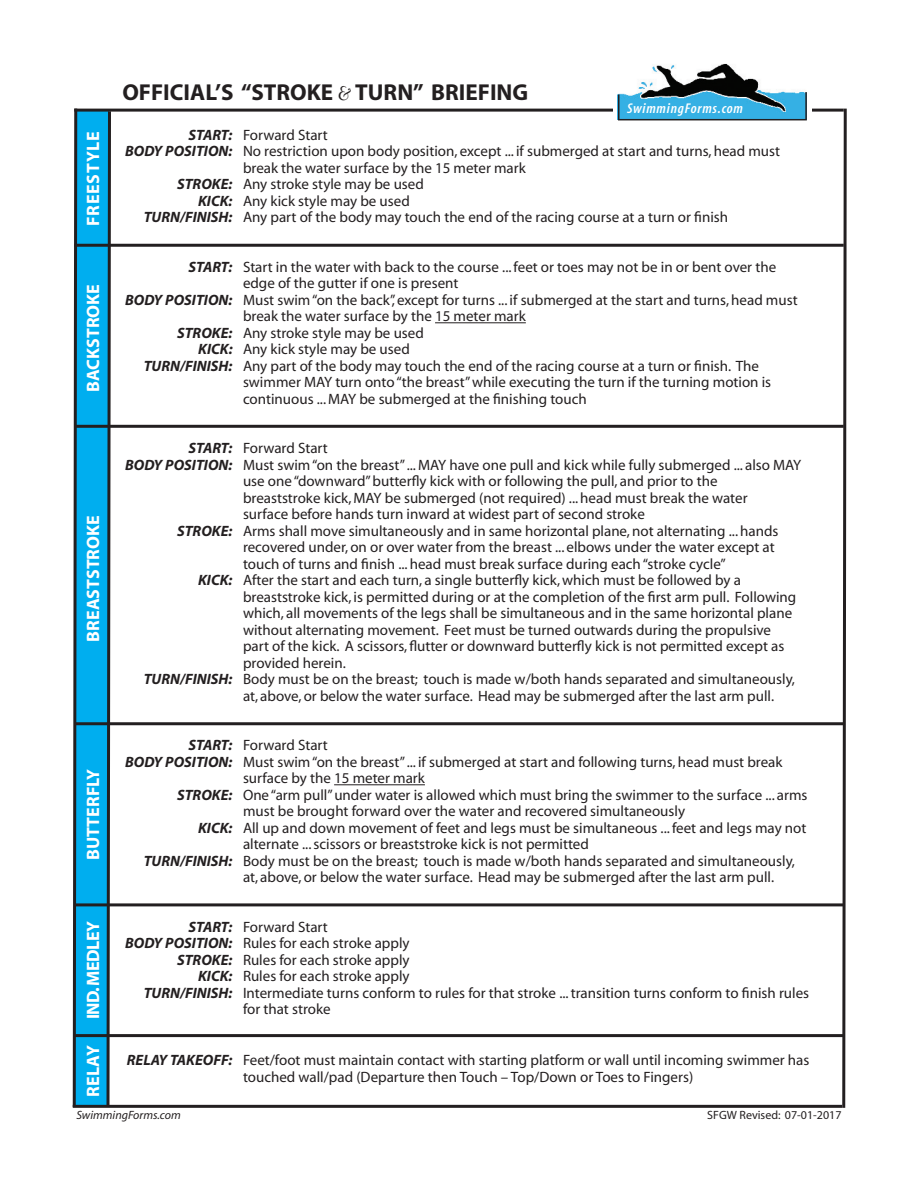
<style>
.page{position:relative;width:918px;height:1188px;background:#fff}
.page>*{position:absolute;margin:0;border:0;box-sizing:border-box;transform-origin:0 0}
.t1{font:700 23.1px "Myriad";color:#231f20}
.t2{font:700 18px "Myriad";color:#fff}
.t3{font:700 18px "Myriad";letter-spacing:-.03em;color:#fff}
.t4{font:700 18px "Myriad";letter-spacing:.04em;color:#fff}
.t5{font:15px/16.5px "Myriad";color:#231f20}
.t6{font:italic 600 condensed 14.1px "Myriad";letter-spacing:.05em;color:#fff;scale:1.07 1}
.t7{font:12px "Myriad";color:#231f20}
.t8{font:italic 12px "Myriad";color:#231f20}
.s1{font-family:"Bernadette";font-weight:400}
.s2{font-weight:700;font-style:italic}
</style>
<div class="page">
<div style="left:76px;top:112px;width:33px;height:995px;background:#00aeef"></div>
<hr style="left:74px;top:109px;width:770px;height:3px;background:#231f20">
<hr style="left:435px;top:322px;width:91px;height:1px;background:#231f20">
<hr style="left:334px;top:784px;width:91px;height:1px;background:#231f20">
<div style="left:613px;top:103px;width:198px;height:12px;background:#fff"></div>
<img style="left:618px;top:64px;width:187px;height:55px">
<svg style="left:105px;top:108px;width:8px;height:997px"></svg>
<hr style="left:618px;top:94px;width:2px;height:26px;background:#231f20">
<hr style="left:805px;top:92px;width:2px;height:27px;background:#231f20">
<hr style="left:618px;top:119px;width:189px;height:1px;background:#231f20">
<hr style="left:74px;top:244px;width:770px;height:3px;background:#231f20">
<hr style="left:74px;top:425px;width:770px;height:3px;background:#231f20">
<hr style="left:74px;top:722px;width:770px;height:3px;background:#231f20">
<hr style="left:74px;top:903px;width:770px;height:3px;background:#231f20">
<hr style="left:74px;top:1034px;width:770px;height:3px;background:#231f20">
<hr style="left:73px;top:1105px;width:769px;height:3px;background:#231f20">
<svg style="left:72px;top:108px;width:7px;height:1000px"></svg>
<svg style="left:841px;top:108px;width:6px;height:1000px"></svg>
<p class="t4" style="left:84px;top:226px;width:96px;rotate:-90deg">FREESTYLE</p>
<p class="t2" style="left:84px;top:392px;width:109px;rotate:-90deg">BACKSTROKE</p>
<p class="t2" style="left:84px;top:642px;width:128px;rotate:-90deg">BREASTSTROKE</p>
<p class="t2" style="left:84px;top:860px;width:93px;rotate:-90deg">BUTTERFLY</p>
<p class="t3" style="left:84px;top:1019px;width:100px;rotate:-90deg">IND. MEDLEY</p>
<p class="t2" style="left:84px;top:1097px;width:53px;rotate:-90deg">RELAY</p>
<p class="t1" style="left:122px;top:81px;width:407px">OFFICIAL’S “STROKE <span class="s1">&amp;</span> TURN” BRIEFING</p>
<p class="t6" style="left:627px;top:101px;width:110px">SwimmingForms.com</p>
<p class="t5" style="left:189px;top:127px;width:141px"><span class="s2">START:</span> Forward Start</p>
<p class="t5" style="left:125px;top:144px;width:657px"><span class="s2">BODY POSITION:</span> No restriction upon body position, except ... if submerged at start and turns, head must</p>
<p class="t5" style="left:243px;top:160px;width:284px">break the water surface by the 15 meter mark</p>
<p class="t5" style="left:177px;top:177px;width:248px"><span class="s2">STROKE:</span> Any stroke style may be used</p>
<p class="t5" style="left:198px;top:193px;width:213px"><span class="s2">KICK:</span> Any kick style may be used</p>
<p class="t5" style="left:144px;top:210px;width:586px"><span class="s2">TURN/FINISH:</span> Any part of the body may touch the end of the racing course at a turn or finish</p>
<p class="t5" style="left:189px;top:259px;width:589px"><span class="s2">START:</span> Start in the water with back to the course ... feet or toes may not be in or bent over the</p>
<p class="t5" style="left:243px;top:276px;width:217px">edge of the gutter if one is present</p>
<p class="t5" style="left:125px;top:292px;width:674px"><span class="s2">BODY POSITION:</span> Must swim “on the back”, except for turns ... if submerged at the start and turns, head must</p>
<p class="t5" style="left:243px;top:309px;width:284px">break the water surface by the 15 meter mark</p>
<p class="t5" style="left:177px;top:325px;width:248px"><span class="s2">STROKE:</span> Any stroke style may be used</p>
<p class="t5" style="left:198px;top:342px;width:213px"><span class="s2">KICK:</span> Any kick style may be used</p>
<p class="t5" style="left:144px;top:358px;width:617px"><span class="s2">TURN/FINISH:</span> Any part of the body may touch the end of the racing course at a turn or finish. The</p>
<p class="t5" style="left:243px;top:375px;width:530px">swimmer MAY turn onto “the breast” while executing the turn if the turning motion is</p>
<p class="t5" style="left:243px;top:391px;width:345px">continuous ... MAY be submerged at the finishing touch</p>
<p class="t5" style="left:189px;top:441px;width:141px"><span class="s2">START:</span> Forward Start</p>
<p class="t5" style="left:125px;top:457px;width:678px"><span class="s2">BODY POSITION:</span> Must swim “on the breast” ... MAY have one pull and kick while fully submerged ... also MAY</p>
<p class="t5" style="left:243px;top:474px;width:476px">use one “downward” butterfly kick with or following the pull, and prior to the</p>
<p class="t5" style="left:243px;top:490px;width:506px">breaststroke kick, MAY be submerged (not required) ... head must break the water</p>
<p class="t5" style="left:243px;top:507px;width:403px">surface before hands turn inward at widest part of second stroke</p>
<p class="t5" style="left:177px;top:523px;width:603px"><span class="s2">STROKE:</span> Arms shall move simultaneously and in same horizontal plane, not alternating ... hands</p>
<p class="t5" style="left:243px;top:540px;width:533px">recovered under, on or over water from the breast ... elbows under the water except at</p>
<p class="t5" style="left:243px;top:556px;width:484px">touch of turns and finish ... head must break surface during each “stroke cycle”</p>
<p class="t5" style="left:198px;top:573px;width:544px"><span class="s2">KICK:</span> After the start and each turn, a single butterfly kick, which must be followed by a</p>
<p class="t5" style="left:243px;top:589px;width:555px">breaststroke kick, is permitted during or at the completion of the first arm pull. Following</p>
<p class="t5" style="left:243px;top:606px;width:551px">which, all movements of the legs shall be simultaneous and in the same horizontal plane</p>
<p class="t5" style="left:243px;top:622px;width:543px">without alternating movement. Feet must be turned outwards during the propulsive part of the kick. A scissors, flutter or downward butterfly kick is not permitted except as</p>
<p class="t5" style="left:243px;top:655px;width:104px">provided herein.</p>
<p class="t5" style="left:144px;top:672px;width:653px"><span class="s2">TURN/FINISH:</span> Body must be on the breast; touch is made w/both hands separated and simultaneously,</p>
<p class="t5" style="left:243px;top:688px;width:533px">at, above, or below the water surface. Head may be submerged after the last arm pull.</p>
<p class="t5" style="left:189px;top:738px;width:141px"><span class="s2">START:</span> Forward Start</p>
<p class="t5" style="left:125px;top:754px;width:659px"><span class="s2">BODY POSITION:</span> Must swim “on the breast” ... if submerged at start and following turns, head must break</p>
<p class="t5" style="left:243px;top:771px;width:183px">surface by the 15 meter mark</p>
<p class="t5" style="left:177px;top:787px;width:632px"><span class="s2">STROKE:</span> One “arm pull” under water is allowed which must bring the swimmer to the surface ... arms</p>
<p class="t5" style="left:243px;top:804px;width:444px">must be brought forward over the water and recovered simultaneously</p>
<p class="t5" style="left:198px;top:820px;width:610px"><span class="s2">KICK:</span> All up and down movement of feet and legs must be simultaneous ... feet and legs may not</p>
<p class="t5" style="left:243px;top:837px;width:347px">alternate ... scissors or breaststroke kick is not permitted</p>
<p class="t5" style="left:144px;top:853px;width:653px"><span class="s2">TURN/FINISH:</span> Body must be on the breast; touch is made w/both hands separated and simultaneously,</p>
<p class="t5" style="left:243px;top:870px;width:533px">at, above, or below the water surface. Head may be submerged after the last arm pull.</p>
<p class="t5" style="left:189px;top:919px;width:141px"><span class="s2">START:</span> Forward Start</p>
<p class="t5" style="left:125px;top:936px;width:286px"><span class="s2">BODY POSITION:</span> Rules for each stroke apply</p>
<p class="t5" style="left:177px;top:952px;width:234px"><span class="s2">STROKE:</span> Rules for each stroke apply</p>
<p class="t5" style="left:198px;top:969px;width:213px"><span class="s2">KICK:</span> Rules for each stroke apply</p>
<p class="t5" style="left:144px;top:985px;width:667px"><span class="s2">TURN/FINISH:</span> Intermediate turns conform to rules for that stroke ... transition turns conform to finish rules</p>
<p class="t5" style="left:243px;top:1002px;width:89px">for that stroke</p>
<p class="t5" style="left:127px;top:1053px;width:684px"><span class="s2">RELAY TAKEOFF:</span> Feet/foot must maintain contact with starting platform or wall until incoming swimmer has</p>
<p class="t5" style="left:243px;top:1069px;width:452px">touched wall/pad (Departure then Touch – Top/Down or Toes to Fingers)</p>
<p class="t8" style="left:76px;top:1109px;width:106px">SwimmingForms.com</p>
<p class="t7" style="left:707px;top:1109px;width:136px">SFGW Revised: 07-01-2017</p>
</div>
